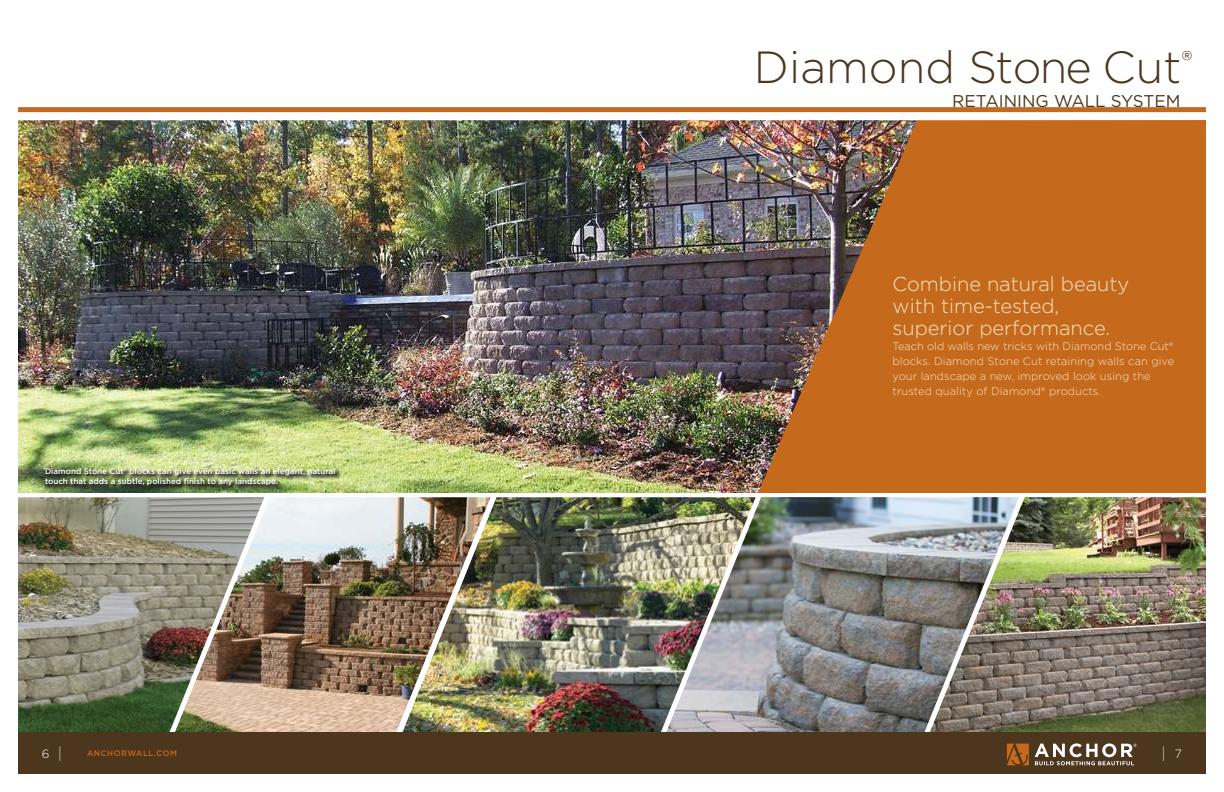
<style>
.page{position:relative;width:1224px;height:792px;background:#fff}
.page>*{position:absolute;margin:0;border:0;box-sizing:border-box;transform-origin:0 0}
.t1{font:300 45px "Gotham";color:#4c361d}
.t2{font:300 20px/22px "Gotham";color:#f4e6c4}
.t3{font:17px "Gotham";color:#4c361d}
.t4{font:200 16px "Gotham";color:#fff}
.t5{font:300 12px "Gotham";color:#fff}
.t6{font:300 11px/15px "Gotham";letter-spacing:.01em;color:#f4e6c4}
.t7{font:500 8px/10px "Gotham";color:#fff}
.t8{font:500 8px "Gotham";letter-spacing:.07em;color:#c5691d}
.s1{font-weight:200;font-size:16px}
.s2{font-weight:300;font-size:12px}
</style>
<div class="page">
<img style="left:796px;top:497px;width:123px;height:235px">
<img style="left:1060px;top:497px;width:146px;height:235px">
<img style="left:18px;top:497px;width:147px;height:235px">
<img style="left:305px;top:497px;width:86px;height:235px">
<img style="left:532px;top:497px;width:123px;height:235px">
<img style="left:165px;top:497px;width:140px;height:235px">
<img style="left:391px;top:497px;width:141px;height:235px">
<img style="left:655px;top:497px;width:141px;height:235px">
<img style="left:919px;top:497px;width:141px;height:235px">
<div style="left:18px;top:107px;width:1188px;height:5px;background:#c5691d"></div>
<img style="left:18px;top:120px;width:740px;height:373px">
<svg style="left:758px;top:120px;width:448px;height:373px;background:#b56728"></svg>
<div style="left:18px;top:732px;width:1188px;height:42px;background:#4c361d"></div>
<svg style="left:1007px;top:744px;width:22px;height:21px"></svg>
<svg style="left:1035px;top:743px;width:102px;height:22px"></svg>
<div style="left:42px;top:465px;width:297px;height:25px;background:#221f1f;opacity:.8"></div>
<h1 class="t1" style="left:754px;top:47px;width:440px">Diamond Stone Cut<sup>®</sup></h1>
<h3 class="t3" style="left:952px;top:94px;width:230px">RETAINING WALL SYSTEM</h3>
<p class="t7" style="left:45px;top:467px;width:292px">Diamond Stone Cut® blocks can give even basic walls an elegant, natural touch that adds a subtle, polished finish to any landscape.</p>
<h2 class="t2" style="left:893px;top:274px;width:238px">Combine natural beauty with time-tested, superior performance.</h2>
<p class="t6" style="left:893px;top:339px;width:283px">Teach old walls new tricks with Diamond Stone Cut® blocks. Diamond Stone Cut retaining walls can give your landscape a new, improved look using the trusted quality of Diamond® products.</p>
<p class="t5" style="left:42px;top:749px;width:22px">6 <span class="s1">|</span></p>
<p class="t8" style="left:87px;top:750px;width:92px">ANCHORWALL.COM</p>
<h3 class="t4" style="left:1162px;top:747px;width:22px">| <span class="s2">7</span></h3>
</div>
